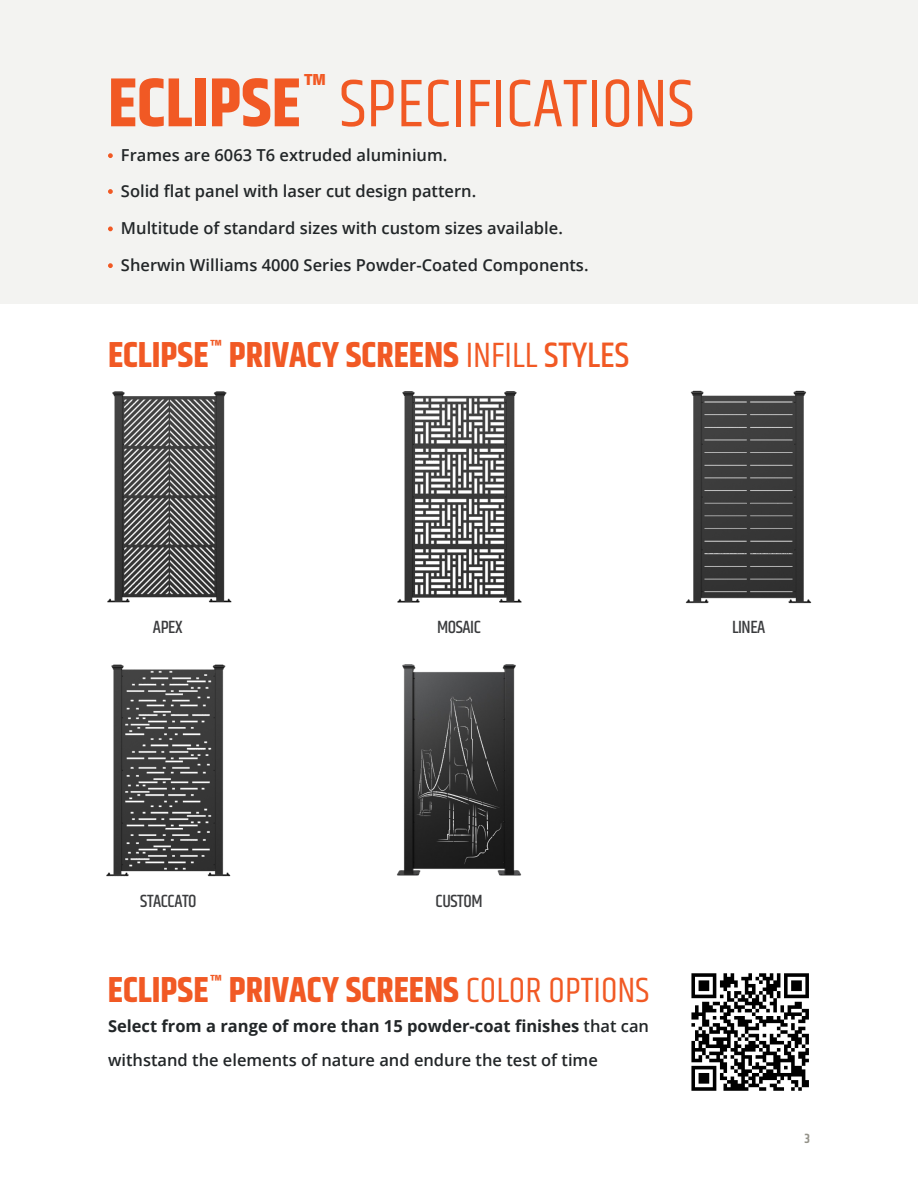
<style>
.page{position:relative;width:918px;height:1188px;background:#fff}
.page>*{position:absolute;margin:0;border:0;box-sizing:border-box;transform-origin:0 0}
.t1{font:69px "Khand";color:#f15924}
.t2{font:700 36px "Khand";color:#f15924}
.t3{font:500 18px "Khand";letter-spacing:-.025em;color:#3a3b3d}
.t4{font:600 16.5px/35.4px "Open Sans";color:#222628}
.t5{font:600 13.5px "Khand";color:#949289}
.s1{font-weight:700}
.s2{font-weight:400}
.s3{font-weight:500}
</style>
<div class="page">
<div style="left:0;top:0;width:918px;height:303px;background:#f3f3f1"></div>
<img style="left:107px;top:391px;width:125px;height:212px">
<img style="left:397px;top:391px;width:125px;height:212px">
<img style="left:685px;top:390px;width:127px;height:214px">
<img style="left:106px;top:664px;width:125px;height:213px">
<img style="left:397px;top:664px;width:125px;height:212px">
<svg style="left:108px;top:153px;width:5px;height:5px"></svg>
<svg style="left:108px;top:189px;width:5px;height:5px"></svg>
<svg style="left:108px;top:226px;width:5px;height:5px"></svg>
<svg style="left:108px;top:263px;width:5px;height:5px"></svg>
<svg style="left:691px;top:973px;width:118px;height:118px"></svg>
<h1 class="t1" style="left:108px;top:62px;width:588px"><span class="s1">ECLIPSE</span><sup>™</sup> SPECIFICATIONS</h1>
<p class="t4" style="left:121px;top:137px;width:357px">Frames are 6063 T6 extruded aluminium.<br>Solid flat panel with laser cut design pattern.</p>
<p class="t4" style="left:121px;top:210px;width:443px">Multitude of standard sizes with custom sizes available.</p>
<p class="t4" style="left:121px;top:247px;width:469px">Sherwin Williams 4000 Series Powder-Coated Components.</p>
<h2 class="t2" style="left:108px;top:329px;width:523px">ECLIPSE<sup>™</sup> PRIVACY SCREENS <span class="s2">INFILL</span> <span class="s3">STYLES</span></h2>
<p class="t3" style="left:153px;top:616px;width:31px">APEX</p>
<p class="t3" style="left:437px;top:616px;width:45px">MOSAIC</p>
<p class="t3" style="left:732px;top:616px;width:35px">LINEA</p>
<p class="t3" style="left:140px;top:890px;width:58px">STACCATO</p>
<p class="t3" style="left:436px;top:890px;width:48px">CUSTOM</p>
<h2 class="t2" style="left:108px;top:964px;width:543px">ECLIPSE<sup>™</sup> PRIVACY SCREENS <span class="s2">COLOR OPTIONS</span></h2>
<p class="t4" style="left:108px;top:1008px;width:543px;line-height:34.5px"><span class="s1">Select from a range of more than 15 powder-coat finishes</span> that can withstand the elements of nature and endure the test of time</p>
<p class="t5" style="left:804px;top:1129px;width:7px">3</p>
</div>
